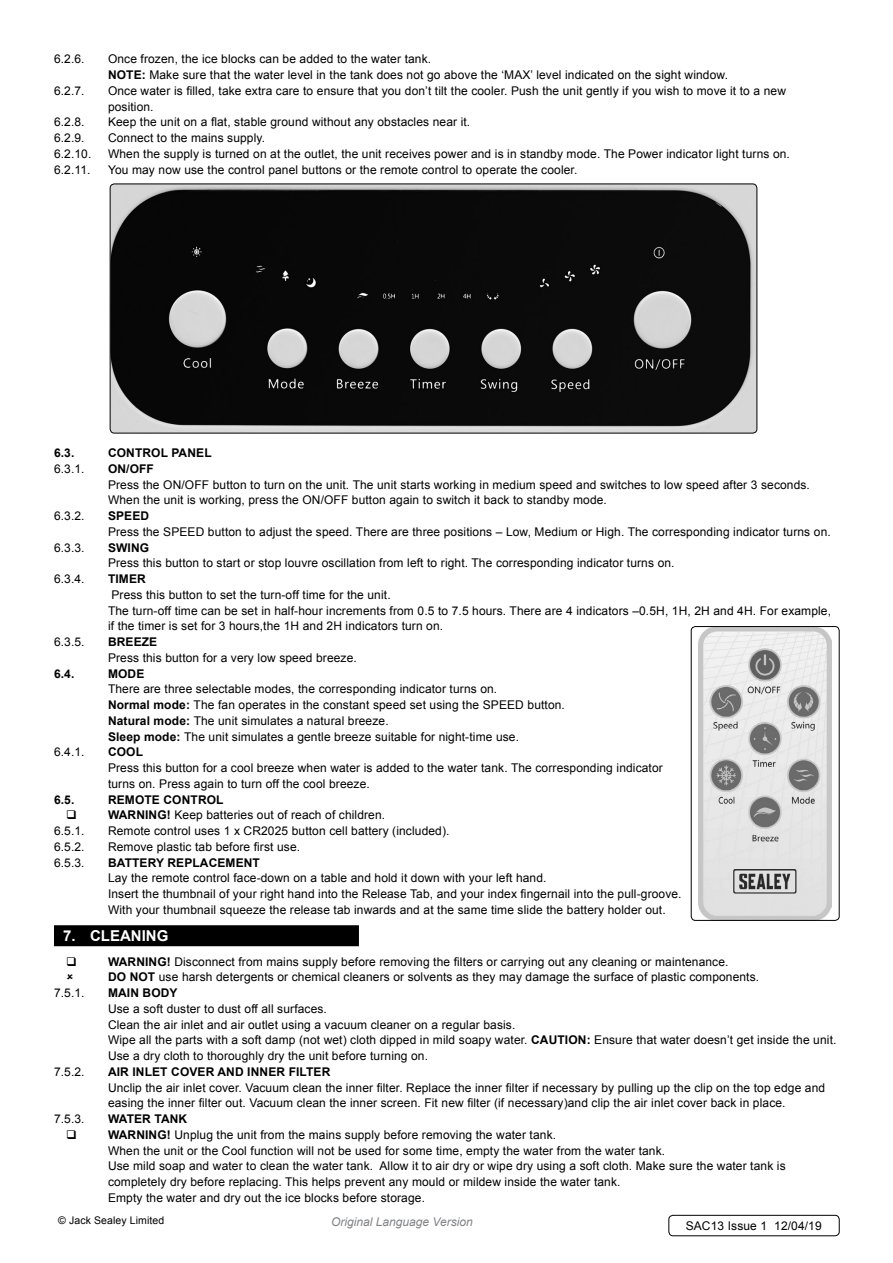
<style>
.page{position:relative;width:893px;height:1263px;background:#fff}
.page>*{position:absolute;margin:0;border:0;box-sizing:border-box;transform-origin:0 0}
.t1{font:700 15px "Arial";color:#fff}
.t2{font:12px/15.8px "Arial";letter-spacing:.01em;color:#000}
.t3{font:700 12px "Arial";letter-spacing:.01em;color:#000}
.t4{font:italic 12px "Arial";color:#808285}
.t5{font:10.5px "Arial";letter-spacing:.01em;color:#000}
.s1{font-weight:700}
</style>
<div class="page">
<div style="left:54px;top:925px;width:305px;height:21px;background:#000"></div>
<img style="left:110px;top:184px;width:647px;height:249px">
<div style="left:110px;top:184px;width:647px;height:249px;border:1px solid #000;border-radius:4px"></div>
<div style="left:668px;top:1215px;width:172px;height:21px;border:1px solid #000;border-radius:4px"></div>
<img style="left:699px;top:628px;width:133px;height:291px">
<div style="left:691px;top:626px;width:149px;height:295px;border:1px solid #000;border-radius:4px"></div>
<p class="t2" style="left:54px;top:51px;width:43px">6.2.6. O</p>
<p class="t2" style="left:108px;top:51px;width:621px;text-indent:9px">nce frozen, the ice blocks can be added to the water tank.<br><span class="s1">NOTE:</span> Make sure that the water level in the tank does not go above the ‘MAX’ level indicated on the sight window.</p>
<p class="t2" style="left:54px;top:83px;width:32px">6.2.7.</p>
<p class="t2" style="left:108px;top:83px;width:679px">Once water is filled, take extra care to ensure that you don’t tilt the cooler. Push the unit gently if you wish to move it to a new position.</p>
<p class="t2" style="left:54px;top:114px;width:32px">6.2.8.</p>
<p class="t2" style="left:108px;top:114px;width:364px">Keep the unit on a flat, stable ground without any obstacles near it.</p>
<p class="t2" style="left:54px;top:130px;width:32px">6.2.9.</p>
<p class="t2" style="left:108px;top:130px;width:159px">Connect to the mains supply.</p>
<p class="t2" style="left:54px;top:146px;width:39px">6.2.10.</p>
<p class="t2" style="left:108px;top:146px;width:683px">When the supply is turned on at the outlet, the unit receives power and is in standby mode. The Power indicator light turns on.</p>
<p class="t2" style="left:54px;top:162px;width:38px">6.2.11.</p>
<p class="t2" style="left:108px;top:162px;width:471px">You may now use the control panel buttons or the remote control to operate the cooler.</p>
<p class="t3" style="left:54px;top:445px;width:22px">6.3.</p>
<p class="t3" style="left:108px;top:445px;width:105px">CONTROL PANEL</p>
<p class="t2" style="left:54px;top:461px;width:32px">6.3.1.</p>
<p class="t3" style="left:108px;top:461px;width:31px">ON/OFF</p>
<p class="t2" style="left:108px;top:477px;width:703px">Press the ON/OFF button to turn on the unit. The unit starts working in medium speed and switches to low speed after 3 seconds.<br>When the unit is working, press the ON/OFF button again to switch it back to standby mode.</p>
<p class="t2" style="left:54px;top:508px;width:32px">6.3.2.</p>
<p class="t3" style="left:108px;top:508px;width:26px">SPEED</p>
<p class="t2" style="left:108px;top:524px;width:81px">Press the SPEED</p>
<p class="t2" style="left:208px;top:524px;width:624px">button to adjust the speed. There are three positions – Low, Medium or High. The corresponding indicator turns on.</p>
<p class="t2" style="left:54px;top:540px;width:32px">6.3.3.</p>
<p class="t3" style="left:108px;top:539px;width:17px">SWIN</p>
<p class="t3" style="left:140px;top:539px;width:11px">G</p>
<p class="t2" style="left:108px;top:555px;width:568px">Press this button to start or stop louvre oscillation from left to right. The corresponding indicator turns on.</p>
<p class="t2" style="left:54px;top:571px;width:32px">6.3.4.</p>
<p class="t3" style="left:108px;top:571px;width:9px">TIMER</p>
<p class="t2" style="left:108px;top:587px;width:725px">Press this button to set the turn-off time for the unit.<br>The turn-off time can be set in half-hour increments from 0.5 to 7.5 hours. There are 4 indicators –0.5H, 1H, 2H and 4H. For example, if the timer is set for 3 hours,the 1H and 2H indicators turn on.</p>
<p class="t2" style="left:54px;top:634px;width:32px">6.3.5.</p>
<p class="t3" style="left:108px;top:634px;width:10px">BREE</p>
<p class="t3" style="left:142px;top:634px;width:15px">ZE</p>
<p class="t2" style="left:108px;top:650px;width:250px">Press this button for a very low speed breeze.</p>
<p class="t3" style="left:54px;top:665px;width:22px">6.4.</p>
<p class="t3" style="left:108px;top:665px;width:10px">MODE</p>
<p class="t2" style="left:108px;top:681px;width:400px">There are three selectable modes, the corresponding indicator turns on.<br><span class="s1">NORMAL MODE:</span> The fan operates in the constant speed set using the SPEED</p>
<p class="t2" style="left:528px;top:697px;width:39px">button.</p>
<p class="t2" style="left:108px;top:713px;width:413px"><span class="s1">NATURAL MODE:</span> The unit simulates a natural breeze.<br><span class="s1">SLEEP MODE:</span> The unit simulates a gentle breeze suitable for night-time use.</p>
<p class="t2" style="left:54px;top:744px;width:32px">6.4.1.</p>
<p class="t3" style="left:108px;top:744px;width:19px">COOL</p>
<p class="t2" style="left:108px;top:760px;width:556px">Press this button for a cool breeze when water is added to the water tank. The corresponding indicator turns on. Press again to turn off the cool breeze.</p>
<p class="t3" style="left:54px;top:791px;width:22px">6.5.</p>
<p class="t3" style="left:108px;top:791px;width:10px">REMOTE</p>
<p class="t3" style="left:164px;top:791px;width:19px">CONTROL</p>
<p class="t3" style="left:93px;top:807px;width:10px">W</p>
<p class="t3" style="left:119px;top:807px;width:17px">ARNIN</p>
<p class="t2" style="left:157px;top:807px;width:229px"><span class="s1">G!</span> Keep batteries out of reach of children.</p>
<p class="t2" style="left:54px;top:823px;width:32px">6.5.1.</p>
<p class="t2" style="left:108px;top:823px;width:343px">Remote control uses 1 x CR2025 button cell battery (included).</p>
<p class="t2" style="left:54px;top:839px;width:32px">6.5.2.</p>
<p class="t2" style="left:108px;top:839px;width:194px">Remove plastic tab before first use.</p>
<p class="t2" style="left:54px;top:854px;width:32px">6.5.3.</p>
<p class="t3" style="left:108px;top:854px;width:26px">BATTERY</p>
<p class="t3" style="left:167px;top:854px;width:60px">REPLACEMENT</p>
<p class="t2" style="left:54px;top:870px;width:32px">L</p>
<p class="t2" style="left:108px;top:870px;width:575px;text-indent:7px">ay the remote control face-down on a table and hold it down with your left hand.<br>Insert the thumbnail of your right hand into the Release Tab, and your index fingernail into the pull-groove.<br>With your thumbnail squeeze the release tab inwards and at the same time slide the battery holder out.</p>
<p class="t1" style="left:63px;top:926px;width:104px">7. CLEANING</p>
<p class="t3" style="left:108px;top:953px;width:28px">WARNIN</p>
<p class="t2" style="left:157px;top:954px;width:573px"><span class="s1">G!</span> Disconnect from mains supply before removing the filters or carrying out any cleaning or maintenance.</p>
<p class="t3" style="left:108px;top:969px;width:31px">DO NOT</p>
<p class="t2" style="left:159px;top:969px;width:602px">use harsh detergents or chemical cleaners or solvents as they may damage the surface of plastic components.</p>
<p class="t2" style="left:54px;top:985px;width:32px">7.5.1.</p>
<p class="t3" style="left:108px;top:985px;width:45px">MAIN BODY</p>
<p class="t2" style="left:108px;top:1001px;width:730px">Use a soft duster to dust off all surfaces.<br>Clean the air inlet and air outlet using a vacuum cleaner on a regular basis.<br>Wipe all the parts with a soft damp (not wet) cloth dipped in mild soapy water. <span class="s1">CAUTION:</span> Ensure that water doesn’t get inside the unit.<br>Use a dry cloth to thoroughly dry the unit before turning on.</p>
<p class="t2" style="left:54px;top:1064px;width:32px">7.5.2.</p>
<p class="t3" style="left:108px;top:1064px;width:224px">AIR INLET COVER AND INNER FILTER</p>
<p class="t2" style="left:108px;top:1080px;width:719px">Unclip the air inlet cover. Vacuum clean the inner filter. Replace the inner filter if necessary by pulling up the clip on the top edge and easing the inner filter out. Vacuum clean the inner screen. Fit new filter (if necessary)and clip the air inlet cover back in place.</p>
<p class="t2" style="left:54px;top:1111px;width:32px">7.5.3.</p>
<p class="t3" style="left:108px;top:1111px;width:28px">WATER</p>
<p class="t3" style="left:155px;top:1111px;width:34px">TANK</p>
<p class="t3" style="left:93px;top:1127px;width:13px">WA</p>
<p class="t2" style="left:108px;top:1127px;width:679px;text-indent:20px"><span class="s1">RNING !</span> Unplug the unit from the mains supply before removing the water tank.<br>When the unit or the Cool function will not be used for some time, empty the water from the water tank.<br>Use mild soap and water to clean the water tank. Allow it to air dry or wipe dry using a soft cloth. Make sure the water tank is completely dry before replacing. This helps prevent any mould or mildew inside the water tank.</p>
<p class="t2" style="left:54px;top:1190px;width:32px">E</p>
<p class="t2" style="left:116px;top:1190px;width:310px">mpty the water and dry out the ice blocks before storage.</p>
<p class="t5" style="left:58px;top:1213px;width:108px">© Jack Sealey Limited</p>
<p class="t4" style="left:331px;top:1214px;width:143px">Original Language Version</p>
<p class="t2" style="left:686px;top:1218px;width:138px">SAC13 Issue 1 12/04/19</p>
</div>
